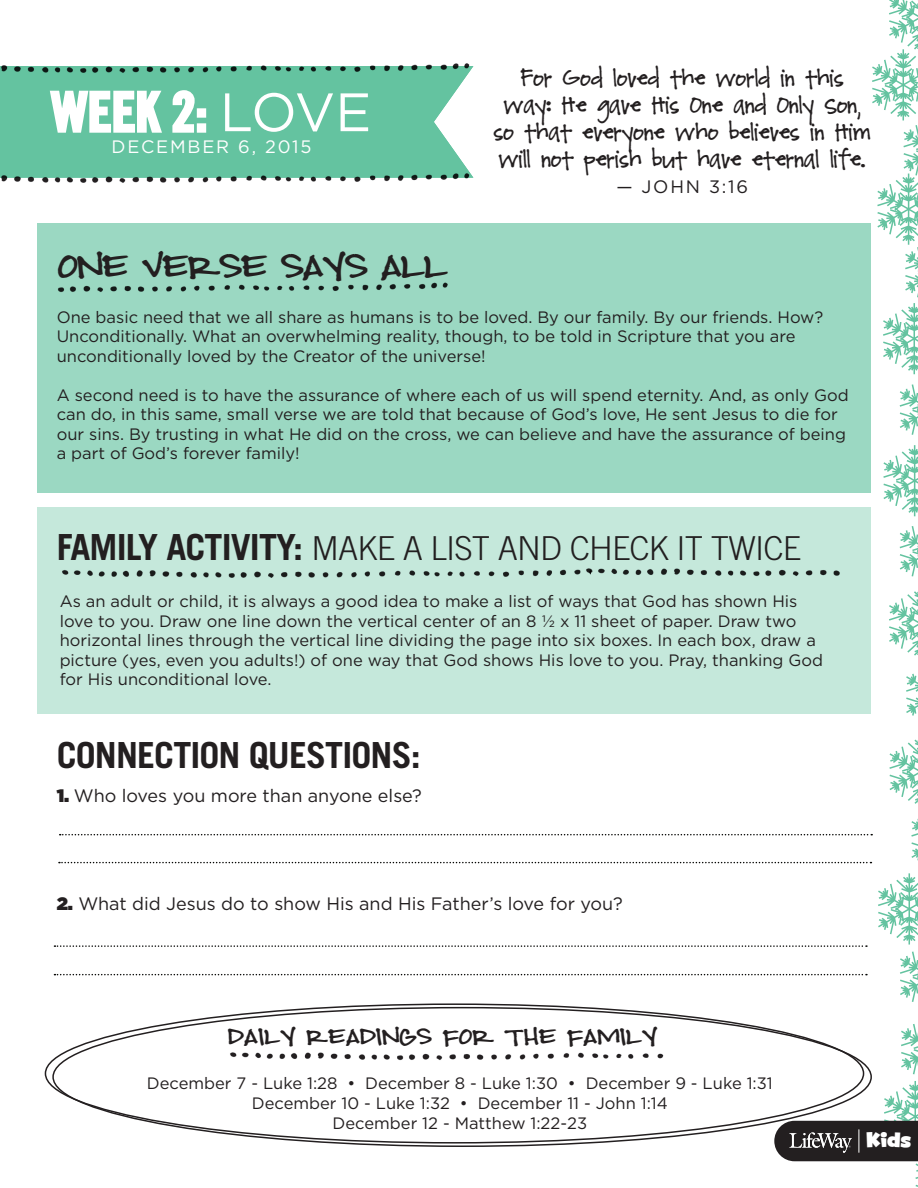
<style>
.page{position:relative;width:918px;height:1188px;background:#fff}
.page>*{position:absolute;margin:0;border:0;box-sizing:border-box;transform-origin:0 0}
.t1{font:54px "Trade Gothic LT Std Bd Cn 20";color:#fff}
.t2{font:700 36px "Trade Gothic LT Std";letter-spacing:-.025em;color:#231f20}
.t3{font:300 33px "Trade Gothic LT Std";letter-spacing:-.025em;color:#231f20}
.t4{font:27px "Pea Sarahloo";letter-spacing:-.045em;color:#231f20}
.t5{font:21.3px "Ghost Kid AOE";color:#fff}
.t6{font:18px/27px "Pea Sarah Lynne";color:#231f20;text-align:center}
.t7{font:18px "Gotham";color:#231f20}
.t8{font:18px "Pea Sarahloo";color:#231f20}
.t9{font:18px "Gotham";letter-spacing:.1em;color:#fff}
.t10{font:16.5px/19.5px "Gotham";color:#231f20}
.s1{font-family:"Gotham"}
.s2{font-weight:700;font-size:36px}
.s3{font-weight:900}
</style>
<div class="page">
<div style="left:38px;top:507px;width:833px;height:207px;background:#c5e8db"></div>
<div style="left:38px;top:223px;width:833px;height:270px;background:#9bd8c2"></div>
<div style="left:0;top:78px;width:465px;height:67px;background:#64c3a0"></div>
<svg style="left:48px;top:89px;width:116px;height:45px"></svg>
<svg style="left:171px;top:89px;width:37px;height:45px"></svg>
<svg style="left:60px;top:834px;width:812px;height:1px"></svg>
<svg style="left:59px;top:862px;width:812px;height:1px"></svg>
<svg style="left:54px;top:945px;width:813px;height:2px"></svg>
<svg style="left:54px;top:974px;width:813px;height:1px"></svg>
<img style="left:57px;top:282px;width:391px;height:11px">
<img style="left:62px;top:569px;width:505px;height:9px">
<img style="left:0;top:145px;width:474px;height:38px">
<img style="left:0;top:63px;width:474px;height:15px">
<img style="left:230px;top:1052px;width:434px;height:9px">
<img style="left:574px;top:568px;width:266px;height:9px">
<svg style="left:872px;top:0;width:46px;height:297px"></svg>
<svg style="left:883px;top:303px;width:35px;height:71px"></svg>
<svg style="left:900px;top:384px;width:18px;height:51px"></svg>
<svg style="left:883px;top:445px;width:35px;height:71px"></svg>
<svg style="left:900px;top:526px;width:18px;height:50px"></svg>
<svg style="left:889px;top:591px;width:29px;height:65px"></svg>
<svg style="left:906px;top:674px;width:12px;height:42px"></svg>
<svg style="left:889px;top:740px;width:29px;height:64px"></svg>
<svg style="left:911px;top:819px;width:7px;height:41px"></svg>
<svg style="left:878px;top:873px;width:40px;height:72px"></svg>
<svg style="left:900px;top:952px;width:18px;height:50px"></svg>
<svg style="left:901px;top:1024px;width:17px;height:50px"></svg>
<svg style="left:774px;top:1081px;width:144px;height:106px"></svg>
<h1 class="t1" style="left:52px;top:79px;width:321px">WEEK 2: <span class="s1">LOVE</span></h1>
<p class="t9" style="left:111px;top:135px;width:202px">DECEMBER 6, 2015</p>
<p class="t6" style="left:494px;top:65px;width:378px">For God loved the world in this<br>way: He gave His One and Only Son, so that everyone who believes in Him will not perish but have eternal life.</p>
<p class="t7" style="left:616px;top:175px;width:133px">— JOHN 3:16</p>
<h3 class="t4" style="left:58px;top:254px;width:392px">ONE VERSE SAYS ALL</h3>
<p class="t10" style="left:57px;top:307px;width:768px">One basic need that we all share as humans is to be loved. By our family. By our friends. How?<br>Unconditionally. What an overwhelming reality, though, to be told in Scripture that you are unconditionally loved by the Creator of the universe!</p>
<p class="t10" style="left:57px;top:385px;width:794px">A second need is to have the assurance of where each of us will spend eternity. And, as only God can do, in this same, small verse we are told that because of God’s love, He sent Jesus to die for our sins. By trusting in what He did on the cross, we can believe and have the assurance of being a part of God’s forever family!</p>
<h3 class="t3" style="left:57px;top:529px;width:746px"><span class="s2">FAMILY ACTIVITY:</span> MAKE A LIST AND CHECK IT TWICE</h3>
<p class="t10" style="left:60px;top:591px;width:765px">As an adult or child, it is always a good idea to make a list of ways that God has shown His love to you. Draw one line down the vertical center of an 8 ½ x 11 sheet of paper. Draw two horizontal lines through the vertical line dividing the page into six boxes. In each box, draw a picture (yes, even you adults!) of one way that God shows His love to you. Pray, thanking God for His unconditional love.</p>
<h2 class="t2" style="left:57px;top:733px;width:366px">CONNECTION QUESTIONS:</h2>
<p class="t7" style="left:57px;top:784px;width:367px"><span class="s3">1.</span> Who loves you more than anyone else?</p>
<p class="t7" style="left:57px;top:892px;width:568px"><span class="s3">2.</span> What did Jesus do to show His and His Father’s love for you?</p>
<p class="t8" style="left:228px;top:1029px;width:431px">DAILY READINGS FOR THE FAMILY</p>
<p class="t10" style="left:147px;top:1073px;width:627px;text-align:center">December 7 - Luke 1:28 • December 8 - Luke 1:30 • December 9 - Luke 1:31<br>December 10 - Luke 1:32 • December 11 - John 1:14<br>December 12 - Matthew 1:22-23</p>
<p class="t5" style="left:867px;top:1128px;width:46px">Kids</p>
</div>
